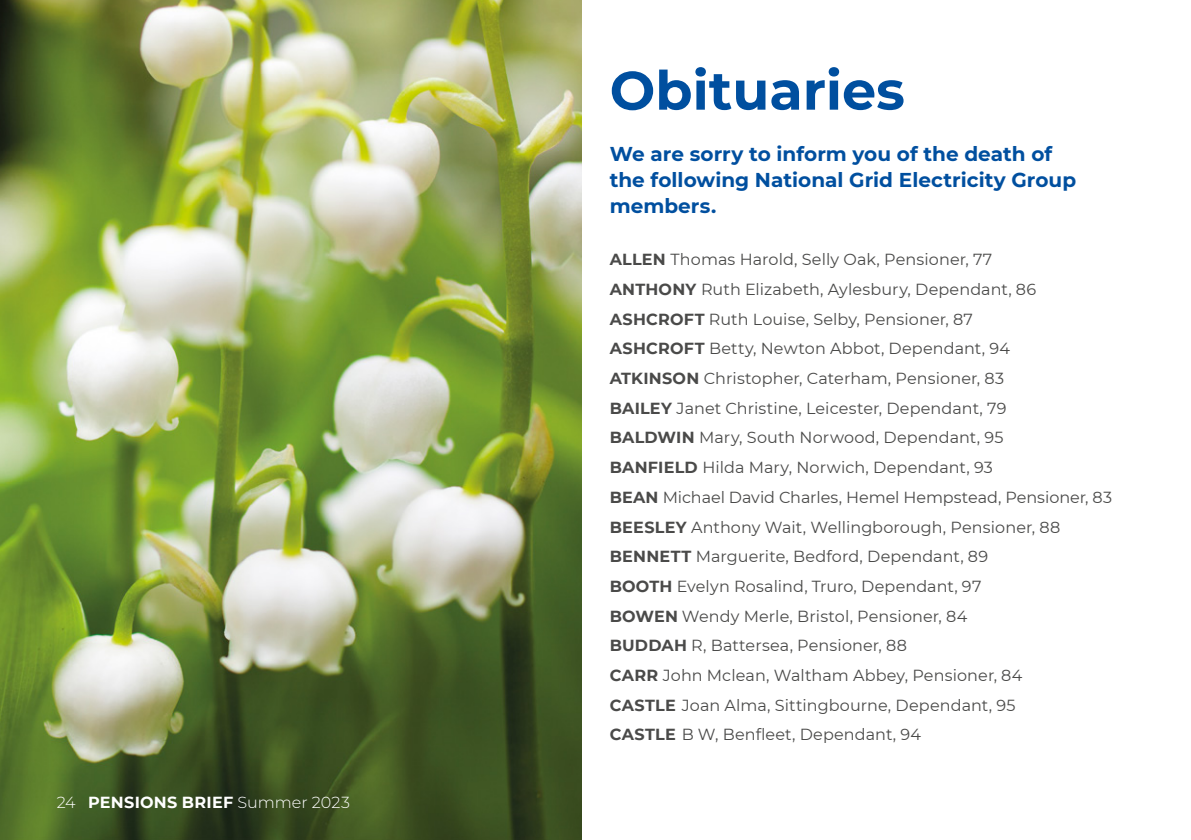
<style>
.page{position:relative;width:1191px;height:840px;background:#fff}
.page>*{position:absolute;margin:0;border:0;box-sizing:border-box;transform-origin:0 0}
.t1{font:700 54px "Montserrat";color:#004f9f}
.t2{font:700 20px/26px "Montserrat";color:#004f9f}
.t3{font:16px/29.6px "Montserrat";letter-spacing:.005em;color:#4a4a49}
.t4{font:700 16px "Montserrat";letter-spacing:.02em;color:#fff}
.s1{font-weight:300}
.s2{font-weight:700}
</style>
<div class="page">
<img style="left:0;top:0;width:581px;height:839px">
<p class="t4" style="left:57px;top:790px;width:295px"><span class="s1">24</span> PENSIONS BRIEF <span class="s1">Summer 2023</span></p>
<h1 class="t1" style="left:609px;top:51px;width:297px">Obituaries</h1>
<p class="t2" style="left:609px;top:140px;width:468px">We are sorry to inform you of the death of the following National Grid Electricity Group members.</p>
<p class="t3" style="left:609px;top:244px;width:504px"><span class="s2">ALLEN</span> Thomas Harold, Selly Oak, Pensioner, 77<br><span class="s2">ANTHONY</span> Ruth Elizabeth, Aylesbury, Dependant, 86<br><span class="s2">ASHCROFT</span> Ruth Louise, Selby, Pensioner, 87<br><span class="s2">ASHCROFT</span> Betty, Newton Abbot, Dependant, 94<br><span class="s2">ATKINSON</span> Christopher, Caterham, Pensioner, 83<br><span class="s2">BAILEY</span> Janet Christine, Leicester, Dependant, 79<br><span class="s2">BALDWIN</span> Mary, South Norwood, Dependant, 95<br><span class="s2">BANFIELD</span> Hilda Mary, Norwich, Dependant, 93<br><span class="s2">BEAN</span> Michael David Charles, Hemel Hempstead, Pensioner, 83<br><span class="s2">BEESLEY</span> Anthony Wait, Wellingborough, Pensioner, 88<br><span class="s2">BENNETT</span> Marguerite, Bedford, Dependant, 89<br><span class="s2">BOOTH</span> Evelyn Rosalind, Truro, Dependant, 97<br><span class="s2">BOWEN</span> Wendy Merle, Bristol, Pensioner, 84<br><span class="s2">BUDDAH</span> R, Battersea, Pensioner, 88<br><span class="s2">CARR</span> John Mclean, Waltham Abbey, Pensioner, 84<br><span class="s2">CASTLE</span> Joan Alma, Sittingbourne, Dependant, 95<br><span class="s2">CASTLE</span> B W, Benfleet, Dependant, 94</p>
</div>
